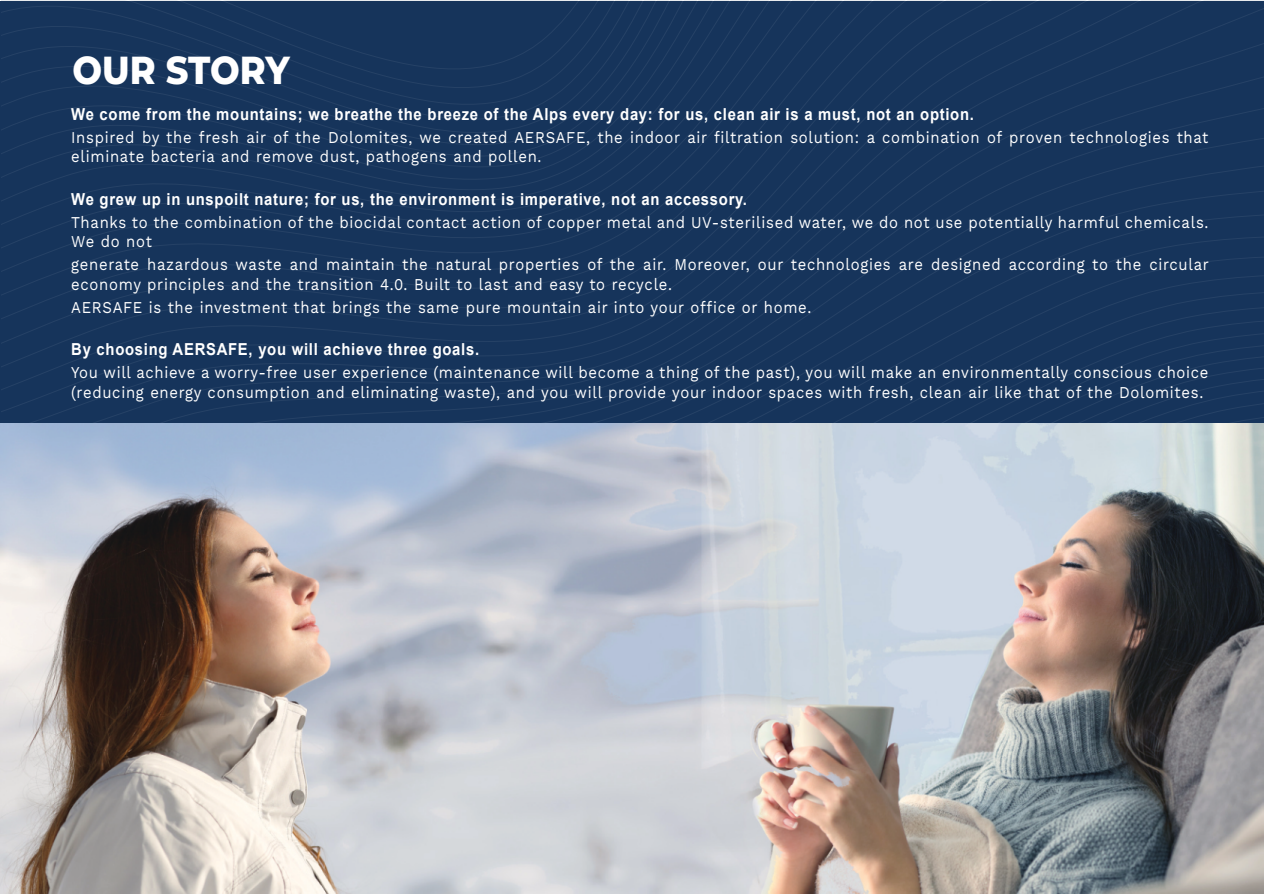
<style>
.page{position:relative;width:1264px;height:894px;background:#fff}
.page>*{position:absolute;margin:0;border:0;box-sizing:border-box;transform-origin:0 0}
.t1{font:800 39px "Montserrat";letter-spacing:-.005em;color:#fff;scale:.9 1}
.t2{font:16.5px/19.5px "Work Sans";letter-spacing:.05em;color:#fff;scale:.9 1}
.t3{font:700 16.5px "Arial";letter-spacing:.05em;color:#fff;scale:.9 1}
</style>
<div class="page">
<div style="left:1px;top:0;width:1262px;height:423px;background:#16345b"></div>
<img style="left:0;top:423px;width:1263px;height:470px">
<h1 class="t1" style="left:72px;top:47px;width:243px">OUR STORY</h1>
<p class="t3" style="left:71px;top:108px;width:1004px">We come from the mountains; we breathe the breeze of the Alps every day: for us, clean air is a must, not an option.</p>
<p class="t2" style="left:71px;top:127px;width:1264px">Inspired by the fresh air of the Dolomites, we created AERSAFE, the indoor air filtration solution: a combination of proven technologies that eliminate bacteria and remove dust, pathogens and pollen.</p>
<p class="t3" style="left:71px;top:193px;width:752px">We grew up in unspoilt nature; for us, the environment is imperative, not an accessory.</p>
<p class="t2" style="left:71px;top:212px;width:1264px">Thanks to the combination of the biocidal contact action of copper metal and UV-sterilised water, we do not use potentially harmful chemicals.<br>We do not</p>
<p class="t2" style="left:71px;top:255px;width:1265px">generate hazardous waste and maintain the natural properties of the air. Moreover, our technologies are designed according to the circular economy principles and the transition 4.0. Built to last and easy to recycle.</p>
<p class="t2" style="left:71px;top:297px;width:823px">AERSAFE is the investment that brings the same pure mountain air into your office or home.</p>
<p class="t3" style="left:71px;top:343px;width:454px">By choosing AERSAFE, you will achieve three goals.</p>
<p class="t2" style="left:71px;top:362px;width:1264px">You will achieve a worry-free user experience (maintenance will become a thing of the past), you will make an environmentally conscious choice (reducing energy consumption and eliminating waste), and you will provide your indoor spaces with fresh, clean air like that of the Dolomites.</p>
</div>
